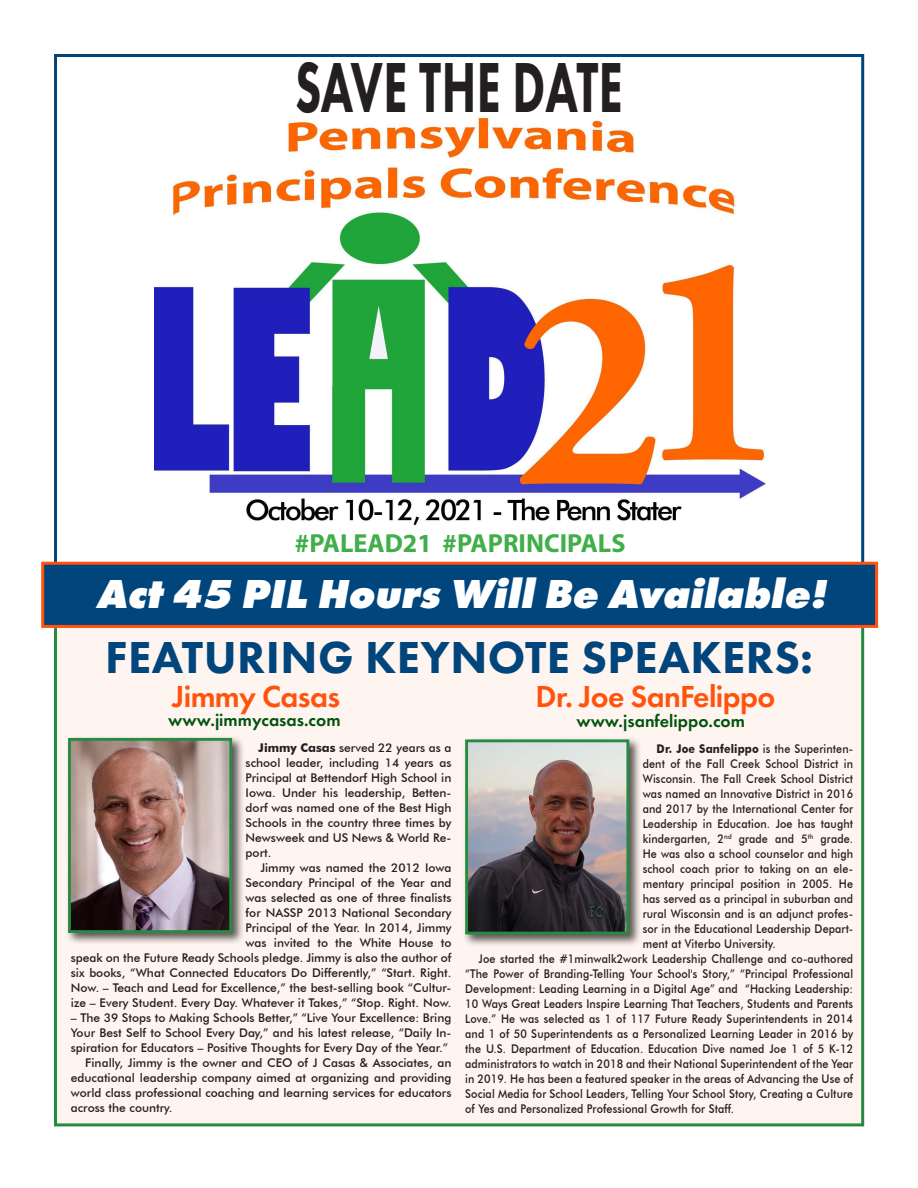
<style>
.page{position:relative;width:918px;height:1188px;background:#fff}
.page>*{position:absolute;margin:0;border:0;box-sizing:border-box;transform-origin:0 0}
.t1{font:800 73.5px "Futura PT";letter-spacing:.005em;color:#231f20;scale:.65 1}
.t2{font:800 46.5px "Futura PT";letter-spacing:.01em;color:#00457c}
.t3{font:italic 800 42px "Futura PT";color:#fff}
.t4{font:600 31.5px "Futura PT";letter-spacing:-.02em;color:#ff530d}
.t5{font:700 26.25px "Myriad Pro";color:#40ae49}
.t6{font:600 18px "Futura PT";color:#01530d}
.t7{font:500 12px/15px "Futura BT";color:#231f20;text-align:justify;scale:.9 1}
.t8{font:500 12px/15px "Futura BT";color:#231f20;text-align:justify}
.s1{font-weight:700}
</style>
<div class="page">
<div style="left:54px;top:613px;width:810px;height:513px;background:#fff5f0;border:3px solid #268b42"></div>
<div style="left:41px;top:562px;width:837px;height:66px;background:#00457c;border:3px solid #ff530d"></div>
<div style="left:65px;top:735px;width:179px;height:211px;background:#231f20;opacity:.75"></div>
<img style="left:72px;top:742px;width:156px;height:187px">
<div style="left:68px;top:738px;width:164px;height:195px;border:3px solid #268b42"></div>
<div style="left:462px;top:736px;width:179px;height:211px;background:#231f20;opacity:.75"></div>
<img style="left:469px;top:743px;width:156px;height:188px">
<div style="left:465px;top:739px;width:164px;height:196px;border:3px solid #268b42"></div>
<img style="left:154px;top:117px;width:612px;height:409px">
<p class="t1" style="left:295px;top:41px;width:506px">SAVE THE DATE</p>
<p class="t5" style="left:295px;top:526px;width:332px">#PALEAD21 #PAPRINCIPALS</p>
<p class="t3" style="left:96px;top:567px;width:741px">Act45 PIL Hours WillBe Available!</p>
<p class="t2" style="left:105px;top:628px;width:710px">FEATURING KEYNOTE SPEAKERS:</p>
<p class="t4" style="left:172px;top:677px;width:169px">Jimmy Casas</p>
<p class="t6" style="left:168px;top:709px;width:174px">www.jimmycasas.com</p>
<p class="t8" style="left:246px;top:740px;width:207px;text-indent:13px"><span class="s1">Jimmy Casas</span> served 22 years as a school leader, including 14 years as Principal at Bettendorf High School in Iowa. Under his leadership, Betten&shy;dorf was named one of the Best High Schools in the country three times by Newsweek and US News &amp; World Re&shy;port.</p>
<p class="t8" style="left:71px;top:860px;width:382px;text-align:right">Jimmy was named the 2012 Iowa<br>Secondary Principal of the Year and<br>was selected as one of three finalists<br>for NASSP 2013 National Secondary<br>Principal of the Year. In 2014, Jimmy<br>was invited to the White House to<br>speak on the Future Ready Schools pledge. Jimmy is also the author of six books, “What Connected Educators Do Differently,” “Start. Right.<br>Now. – Teach and Lead for Excellence,” the best-selling book “Cultur&shy;ize – Every Student. Every Day. Whatever it Takes,” “Stop. Right. Now.</p>
<p class="t8" style="left:71px;top:1010px;width:382px">– The 39 Stops to Making Schools Better,” “Live Your Excellence: Bring Your Best Self to School Every Day,” and his latest release, “Daily In&shy;spiration for Educators – Positive Thoughts for Every Day of the Year.”</p>
<p class="t8" style="left:71px;top:1055px;width:382px;text-indent:14px">Finally, Jimmy is the owner and CEO of J Casas &amp; Associates, an educational leadership company aimed at organizing and providing world class professional coaching and learning services for educators across the country.</p>
<p class="t4" style="left:536px;top:677px;width:241px">Dr. Joe SanFelippo</p>
<p class="t6" style="left:576px;top:710px;width:170px">www.jsanfelippo.com</p>
<p class="t7" style="left:643px;top:741px;width:235px;text-indent:14px"><span class="s1">Dr. Joe Sanfelippo</span> is the Superinten&shy;dent of the Fall Creek School District in Wisconsin. The Fall Creek School District was named an Innovative District in 2016 and 2017 by the International Center for Leadership in Education. Joe has taught kindergarten, 2<sup>nd</sup> grade and 5<sup>th</sup> grade.<br>He was also a school counselor and high school coach prior to taking on an ele&shy;mentary principal position in 2005. He has served as a principal in suburban and rural Wisconsin and is an adjunct profes&shy;sor in the Educational Leadership Depart&shy;ment at Viterbo University.</p>
<p class="t7" style="left:465px;top:951px;width:433px;text-indent:13px">Joe started the #1minwalk2work Leadership Challenge and co-authored “The Power of Branding-Telling Your School's Story,” “Principal Professional Development: Leading Learning in a Digital Age” and “Hacking Leadership:<br>10 Ways Great Leaders Inspire Learning That Teachers, Students and Parents Love.” He was selected as 1 of 117 Future Ready Superintendents in 2014 and 1 of 50 Superintendents as a Personalized Learning Leader in 2016 by the U.S. Department of Education. Education Dive named Joe 1 of 5 K-12 administrators to watch in 2018 and their National Superintendent of the Year in 2019. He has been a featured speaker in the areas of Advancing the Use of Social Media for School Leaders, Telling Your School Story, Creating a Culture of Yes and Personalized Professional Growth for Staff.</p>
</div>
